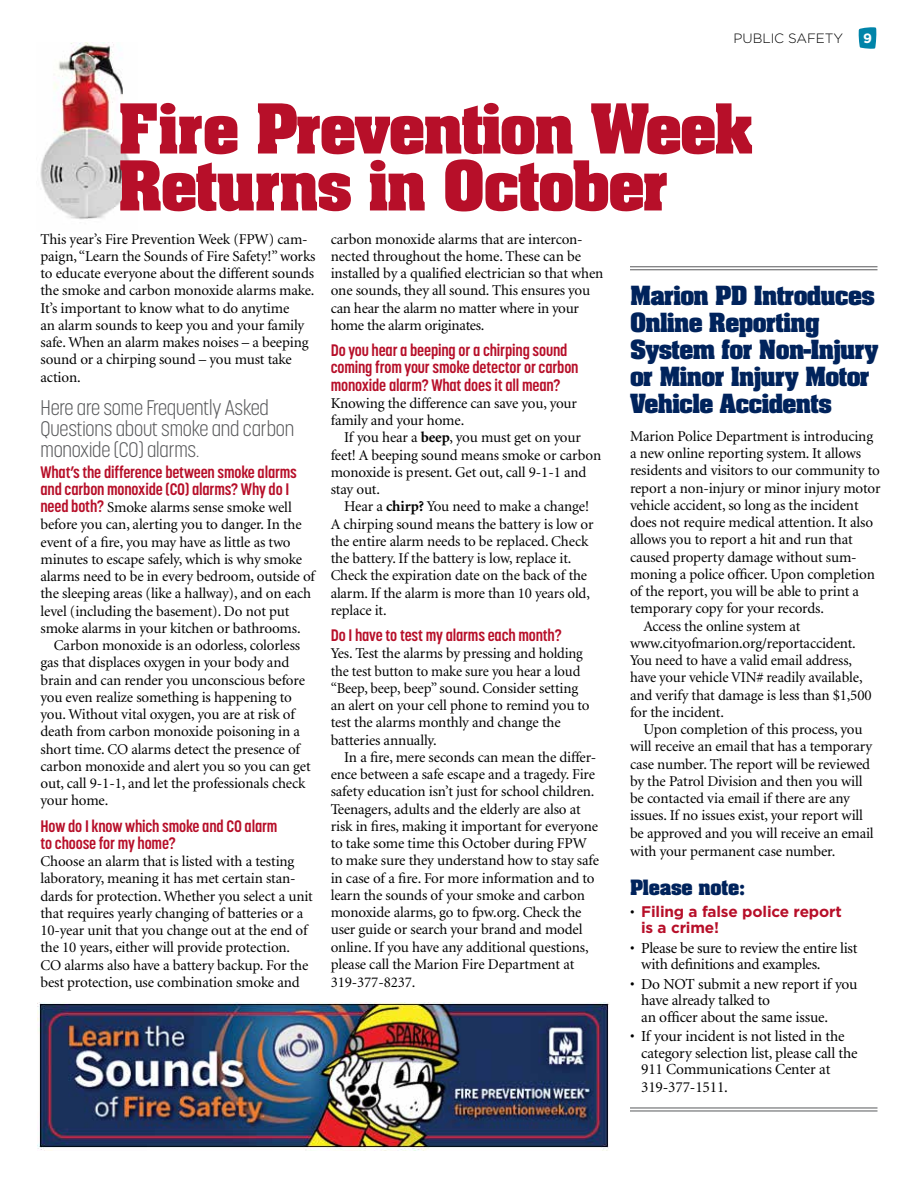
<style>
.page{position:relative;width:918px;height:1188px;background:#fff}
.page>*{position:absolute;margin:0;border:0;box-sizing:border-box;transform-origin:0 0}
.t1{font:700 58.5px/57px "Aachen";letter-spacing:-.03em;color:#b70f29}
.t2{font:700 22.5px/27px "Aachen";letter-spacing:-.03em;color:#00235c}
.t3{font:300 21px/21px "Korolev Condensed";letter-spacing:-.01em;color:#58595b}
.t4{font:700 18px "Aachen";letter-spacing:-.01em;color:#00235c}
.t5{font:700 16.5px/17.2px "Korolev Condensed";letter-spacing:-.01em;color:#b70f29}
.t6{font:15.3px/16.5px "Minion";letter-spacing:-.01em;color:#000}
.t7{font:700 15.3px/16.5px "Gotham";letter-spacing:-.01em;color:#b70f29}
.t8{font:15px/17.2px "Minion";letter-spacing:-.01em;color:#000}
.t9{font:300 13.5px "Gotham";letter-spacing:-.005em;color:#000}
.t10{font:700 13.5px "Gotham";color:#fff}
.s1{font-family:"Korolev Condensed";font-weight:700;font-size:16.5px;color:#b70f29}
.s2{font-weight:700}
.s3{font-family:"Minion";font-weight:400;color:#000}
</style>
<div class="page">
<img style="left:40px;top:43px;width:92px;height:176px">
<svg style="left:858px;top:27px;width:18px;height:22px"></svg>
<img style="left:37px;top:1003px;width:572px;height:147px">
<hr style="left:630px;top:266px;width:248px;height:1px;background:#58595b">
<hr style="left:630px;top:269px;width:248px;height:1px;background:#58595b">
<hr style="left:630px;top:1108px;width:248px;height:1px;background:#58595b">
<hr style="left:630px;top:1111px;width:248px;height:1px;background:#58595b">
<p class="t9" style="left:734px;top:29px;width:111px">PUBLIC SAFETY</p>
<p class="t10" style="left:863px;top:29px;width:10px">9</p>
<h1 class="t1" style="left:118px;top:99px;width:637px">Fire Prevention Week<br>Returns in October</h1>
<p class="t8" style="left:40px;top:231px;width:277px">This year’s Fire Prevention Week (FPW) cam&shy;paign, “Learn the Sounds of Fire Safety!” works to educate everyone about the different sounds the smoke and carbon monoxide alarms make.<br>It’s important to know what to do anytime<br>an alarm sounds to keep you and your family safe. When an alarm makes noises – a beeping sound or a chirping sound – you must take action.</p>
<h3 class="t3" style="left:40px;top:397px;width:255px">Here are some Frequently Asked<br>Questions about smoke and carbon monoxide (CO) alarms.</h3>
<p class="t5" style="left:40px;top:463px;width:258px">What’s the difference between smoke alarms and carbon monoxide (CO) alarms? Why do I</p>
<p class="t8" style="left:40px;top:499px;width:253px"><span class="s1">need both?</span> Smoke alarms sense smoke well</p>
<p class="t8" style="left:40px;top:516px;width:263px">before you can, alerting you to danger. In the</p>
<p class="t8" style="left:40px;top:534px;width:252px">event of a fire, you may have as little as two</p>
<p class="t8" style="left:40px;top:551px;width:263px">minutes to escape safely, which is why smoke</p>
<p class="t8" style="left:40px;top:568px;width:276px">alarms need to be in every bedroom, outside of</p>
<p class="t8" style="left:40px;top:585px;width:272px">the sleeping areas (like a hallway), and on each</p>
<p class="t8" style="left:40px;top:603px;width:250px">level (including the basement). Do not put</p>
<p class="t8" style="left:40px;top:620px;width:262px">smoke alarms in your kitchen or bathrooms.</p>
<p class="t8" style="left:54px;top:637px;width:248px">Carbon monoxide is an odorless, colorless</p>
<p class="t8" style="left:40px;top:654px;width:250px">gas that displaces oxygen in your body and</p>
<p class="t8" style="left:40px;top:672px;width:266px">brain and can render you unconscious before</p>
<p class="t8" style="left:40px;top:689px;width:253px">you even realize something is happening to</p>
<p class="t8" style="left:40px;top:706px;width:256px">you. Without vital oxygen, you are at risk of</p>
<p class="t8" style="left:40px;top:723px;width:261px">death from carbon monoxide poisoning in a</p>
<p class="t8" style="left:40px;top:741px;width:261px">short time. CO alarms detect the presence of</p>
<p class="t8" style="left:40px;top:758px;width:272px">carbon monoxide and alert you so you can get</p>
<p class="t8" style="left:40px;top:775px;width:266px">out, call 9-1-1, and let the professionals check</p>
<p class="t8" style="left:40px;top:792px;width:69px">your home.</p>
<p class="t5" style="left:40px;top:817px;width:239px">How do I know which smoke and CO alarm to choose for my home?</p>
<p class="t8" style="left:40px;top:853px;width:274px">Choose an alarm that is listed with a testing laboratory, meaning it has met certain stan&shy;dards for protection. Whether you select a unit that requires yearly changing of batteries or a 10-year unit that you change out at the end of the 10 years, either will provide protection.<br>CO alarms also have a battery backup. For the best protection, use combination smoke and</p>
<p class="t8" style="left:331px;top:231px;width:274px">carbon monoxide alarms that are intercon&shy;nected throughout the home. These can be installed by a qualified electrician so that when one sounds, they all sound. This ensures you can hear the alarm no matter where in your home the alarm originates.</p>
<p class="t5" style="left:331px;top:342px;width:249px">Do you hear a beeping or a chirping sound coming from your smoke detector or carbon monoxide alarm? What does it all mean?</p>
<p class="t8" style="left:331px;top:395px;width:248px">Knowing the difference can save you, your family and your home.</p>
<p class="t8" style="left:331px;top:429px;width:272px;text-indent:14px">If you hear a <span class="s2">beep</span>, you must get on your feet! A beeping sound means smoke or carbon monoxide is present. Get out, call 9-1-1 and stay out.</p>
<p class="t8" style="left:331px;top:498px;width:264px;text-indent:14px">Hear a <span class="s2">chirp?</span> You need to make a change!<br>A chirping sound means the battery is low or the entire alarm needs to be replaced. Check the battery. If the battery is low, replace it.<br>Check the expiration date on the back of the alarm. If the alarm is more than 10 years old, replace it.</p>
<p class="t5" style="left:331px;top:627px;width:232px">Do I have to test my alarms each month?</p>
<p class="t8" style="left:331px;top:645px;width:260px">Yes. Test the alarms by pressing and holding the test button to make sure you hear a loud “Beep, beep, beep” sound. Consider setting an alert on your cell phone to remind you to test the alarms monthly and change the batteries annually.</p>
<p class="t8" style="left:331px;top:749px;width:270px;text-indent:13px">In a fire, mere seconds can mean the differ&shy;ence between a safe escape and a tragedy. Fire safety education isn’t just for school children.<br>Teenagers, adults and the elderly are also at risk in fires, making it important for everyone to take some time this October during FPW to make sure they understand how to stay safe in case of a fire. For more information and to learn the sounds of your smoke and carbon monoxide alarms, go to fpw.org. Check the user guide or search your brand and model online. If you have any additional questions, please call the Marion Fire Department at 319-377-8237.</p>
<h2 class="t2" style="left:630px;top:281px;width:250px">Marion PD Introduces<br>Online Reporting<br>System for Non-Injury or Minor Injury Motor<br>Vehicle Accidents</h2>
<p class="t8" style="left:630px;top:428px;width:245px">Marion Police Department is introducing</p>
<p class="t8" style="left:630px;top:445px;width:233px">a new online reporting system. It allows</p>
<p class="t8" style="left:630px;top:462px;width:251px">residents and visitors to our community to</p>
<p class="t8" style="left:630px;top:480px;width:252px">report a non-injury or minor injury motor</p>
<p class="t8" style="left:630px;top:497px;width:230px">vehicle accident, so long as the incident</p>
<p class="t8" style="left:630px;top:514px;width:245px">does not require medical attention. It also</p>
<p class="t8" style="left:630px;top:531px;width:224px">allows you to report a hit and run that</p>
<p class="t8" style="left:630px;top:549px;width:228px">caused property damage without sum-</p>
<p class="t8" style="left:630px;top:566px;width:246px">moning a police officer. Upon completion</p>
<p class="t8" style="left:630px;top:583px;width:231px">of the report, you will be able to print a</p>
<p class="t8" style="left:630px;top:600px;width:195px">temporary copy for your records.</p>
<p class="t8" style="left:644px;top:618px;width:158px">Access the online system at</p>
<p class="t8" style="left:630px;top:635px;width:227px">www.cityofmarion.org/reportaccident.</p>
<p class="t8" style="left:630px;top:652px;width:223px">You need to have a valid email address,</p>
<p class="t8" style="left:630px;top:669px;width:234px">have your vehicle VIN# readily available,</p>
<p class="t8" style="left:630px;top:687px;width:243px">and verify that damage is less than $1,500</p>
<p class="t8" style="left:630px;top:704px;width:96px">for the incident.</p>
<p class="t8" style="left:644px;top:721px;width:221px">Upon completion of this process, you</p>
<p class="t8" style="left:630px;top:738px;width:244px">will receive an email that has a temporary</p>
<p class="t8" style="left:630px;top:756px;width:242px">case number. The report will be reviewed</p>
<p class="t8" style="left:630px;top:773px;width:234px">by the Patrol Division and then you will</p>
<p class="t8" style="left:630px;top:790px;width:221px">be contacted via email if there are any</p>
<p class="t8" style="left:630px;top:807px;width:235px">issues. If no issues exist, your report will</p>
<p class="t8" style="left:630px;top:825px;width:245px">be approved and you will receive an email</p>
<p class="t8" style="left:630px;top:843px;width:207px">with your permanent case number.</p>
<p class="t4" style="left:630px;top:874px;width:117px">Please note:</p>
<p class="t7" style="left:641px;top:903px;width:202px;text-indent:-11px"><span class="s3">•</span> Filing a false police report is a crime!</p>
<p class="t6" style="left:641px;top:940px;width:218px;text-indent:-11px">• Please be sure to review the entire list with definitions and examples.</p>
<p class="t6" style="left:641px;top:976px;width:218px;text-indent:-11px">• Do NOT submit a new report if you have already talked to<br>an officer about the same issue.</p>
<p class="t6" style="left:641px;top:1029px;width:218px;text-indent:-11px">• If your incident is not listed in the category selection list, please call the<br>911 Communications Center at</p>
<p class="t6" style="left:641px;top:1080px;width:88px">319-377-1511.</p>
</div>
